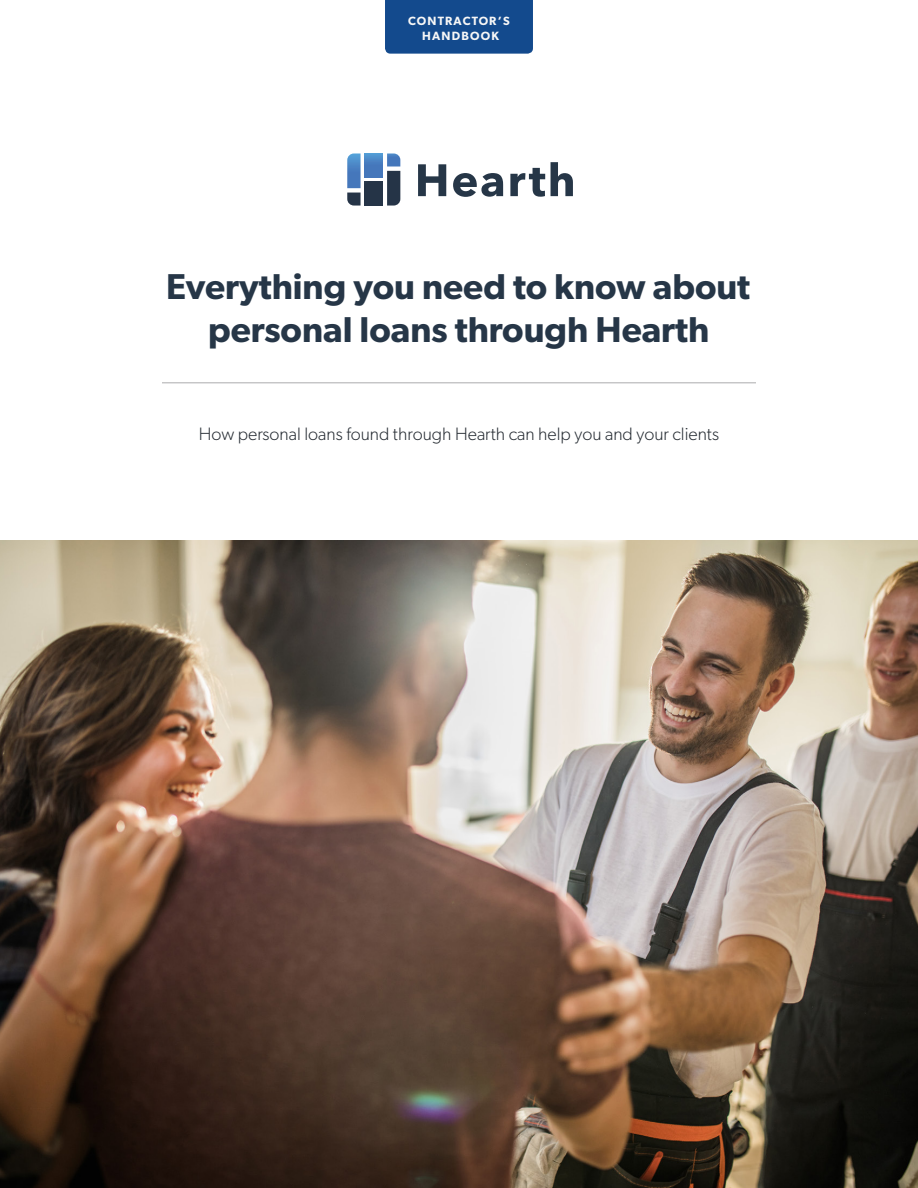
<style>
.page{position:relative;width:918px;height:1188px;background:#fff}
.page>*{position:absolute;margin:0;border:0;box-sizing:border-box;transform-origin:0 0}
.t1{font:600 36px/43.2px "Gibson";color:#263647;text-align:center}
.t2{font:300 18px "Gibson";color:#252b32}
.t3{font:600 12px/14.4px "Gibson";letter-spacing:.1em;color:#f7f7f7;text-align:center}
</style>
<div class="page">
<div style="left:385px;top:0;width:148px;height:54px;background:#134a8d"></div>
<img style="left:0;top:540px;width:918px;height:648px">
<svg style="left:347px;top:153px;width:53px;height:53px"></svg>
<svg style="left:387px;top:153px;width:14px;height:53px"></svg>
<svg style="left:347px;top:153px;width:14px;height:53px"></svg>
<div style="left:365px;top:153px;width:18px;height:24px;background:linear-gradient(to bottom,#5091ce,#4270b6)"></div>
<div style="left:365px;top:182px;width:18px;height:24px;background:#253447"></div>
<svg style="left:418px;top:162px;width:155px;height:35px"></svg>
<hr style="left:162px;top:382px;width:594px;height:1px;background:#acacad">
<p class="t3" style="left:408px;top:13px;width:103px">CONTRACTOR’S<br>HANDBOOK</p>
<h1 class="t1" style="left:166px;top:264px;width:585px">Everything you need to know about personal loans through Hearth</h1>
<p class="t2" style="left:199px;top:423px;width:522px">How personal loans found through Hearth can help you and your clients</p>
</div>
